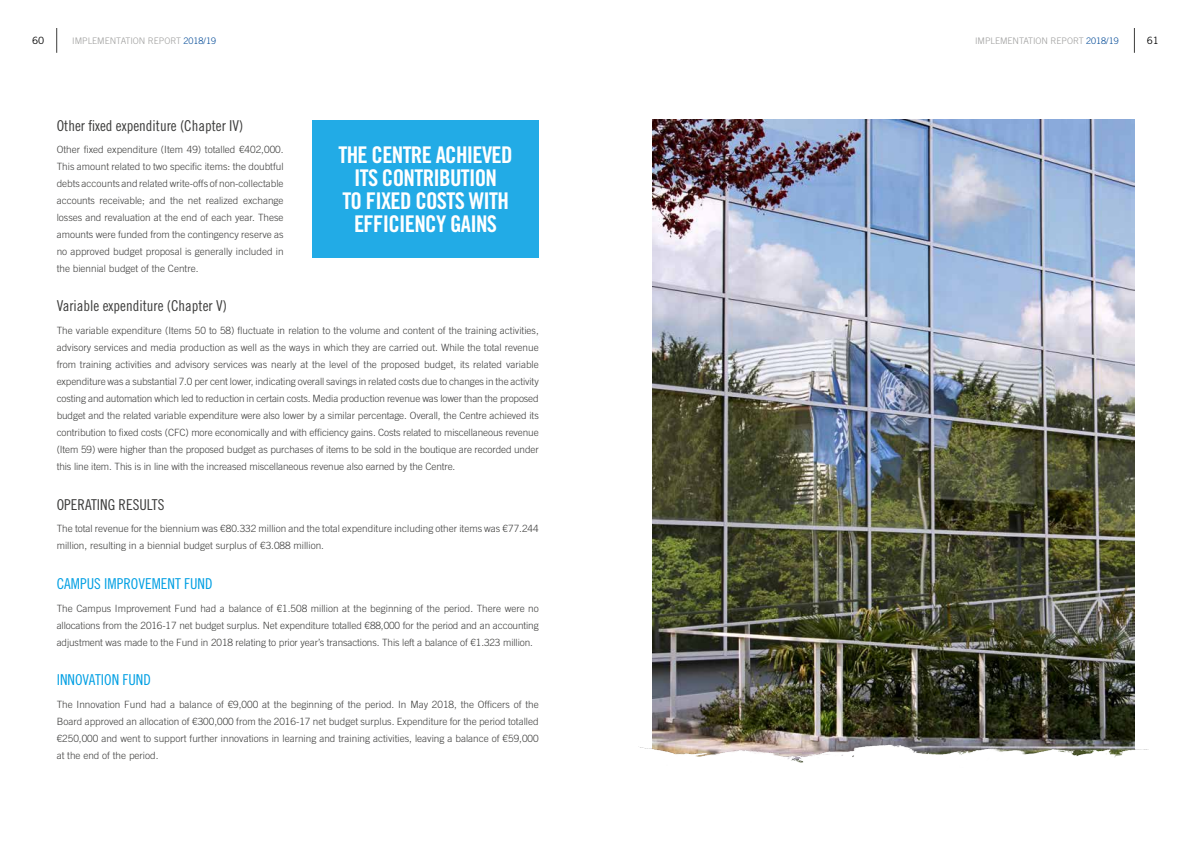
<style>
.page{position:relative;width:1191px;height:842px;background:#fff}
.page>*{position:absolute;margin:0;border:0;box-sizing:border-box;transform-origin:0 0}
.t1{font:23px/23px "Trade Gothic LT Std Bd Cn 20";letter-spacing:-.03em;color:#fff;text-align:center}
.t2{font:15px "Trade Gothic LT Std Cn 18";color:#3c3c3b}
.t3{font:15px "Trade Gothic LT Std Cn 18";color:#009fe3}
.t4{font:300 10px/17px "Trade Gothic LT Std";color:#3c3c3b;text-align:justify}
.t5{font:10px "Trade Gothic LT Std";color:#000}
.t6{font:300 9px "Trade Gothic LT Std";color:#9d9d9c}
.s1{color:#004996}
</style>
<div class="page">
<svg style="left:57px;top:28px;width:1px;height:25px"></svg>
<svg style="left:1134px;top:28px;width:1px;height:25px"></svg>
<div style="left:312px;top:120px;width:227px;height:138px;background:#22abe6"></div>
<img style="left:652px;top:120px;width:482px;height:594px">
<img style="left:638px;top:714px;width:510px;height:49px">
<p class="t5" style="left:32px;top:34px;width:14px">60</p>
<p class="t6" style="left:72px;top:35px;width:145px">IMPLEMENTATION REPORT <span class="s1">2018/19</span></p>
<p class="t6" style="left:975px;top:35px;width:145px">IMPLEMENTATION REPORT <span class="s1">2018/19</span></p>
<p class="t5" style="left:1146px;top:34px;width:14px">61</p>
<h2 class="t2" style="left:57px;top:116px;width:188px">Other fixed expenditure (Chapter IV)</h2>
<p class="t4" style="left:57px;top:141px;width:228px">Other fixed expenditure (Item 49) totalled €402,000.<br>This amount related to two specific items: the doubtful debts accounts and related write-offs of non-collectable accounts receivable; and the net realized exchange losses and revaluation at the end of each year. These amounts were funded from the contingency reserve as no approved budget proposal is generally included in the biennial budget of the Centre.</p>
<h1 class="t1" style="left:338px;top:143px;width:176px">THE CENTRE ACHIEVED<br>ITS CONTRIBUTION<br>TO FIXED COSTS WITH<br>EFFICIENCY GAINS</h1>
<h2 class="t2" style="left:57px;top:297px;width:172px">Variable expenditure (Chapter V)</h2>
<p class="t4" style="left:57px;top:322px;width:483px">The variable expenditure (Items 50 to 58) fluctuate in relation to the volume and content of the training activities, advisory services and media production as well as the ways in which they are carried out. While the total revenue from training activities and advisory services was nearly at the level of the proposed budget, its related variable expenditure was a substantial 7.0 per cent lower, indicating overall savings in related costs due to changes in the activity costing and automation which led to reduction in certain costs. Media production revenue was lower than the proposed budget and the related variable expenditure were also lower by a similar percentage. Overall, the Centre achieved its contribution to fixed costs (CFC) more economically and with efficiency gains. Costs related to miscellaneous revenue (Item 59) were higher than the proposed budget as purchases of items to be sold in the boutique are recorded under this line item. This is in line with the increased miscellaneous revenue also earned by the Centre.</p>
<h2 class="t2" style="left:57px;top:495px;width:109px">OPERATING RESULTS</h2>
<p class="t4" style="left:57px;top:520px;width:483px">The total revenue for the biennium was €80.332 million and the total expenditure including other items was €77.244 million, resulting in a biennial budget surplus of €3.088 million.</p>
<h2 class="t3" style="left:57px;top:575px;width:157px">CAMPUS IMPROVEMENT FUND</h2>
<p class="t4" style="left:57px;top:599px;width:483px">The Campus Improvement Fund had a balance of €1.508 million at the beginning of the period. There were no allocations from the 2016-17 net budget surplus. Net expenditure totalled €88,000 for the period and an accounting adjustment was made to the Fund in 2018 relating to prior year’s transactions. This left a balance of €1.323 million.</p>
<h2 class="t3" style="left:57px;top:671px;width:96px">INNOVATION FUND</h2>
<p class="t4" style="left:57px;top:696px;width:483px">The Innovation Fund had a balance of €9,000 at the beginning of the period. In May 2018, the Officers of the Board approved an allocation of €300,000 from the 2016-17 net budget surplus. Expenditure for the period totalled €250,000 and went to support further innovations in learning and training activities, leaving a balance of €59,000 at the end of the period.</p>
</div>
